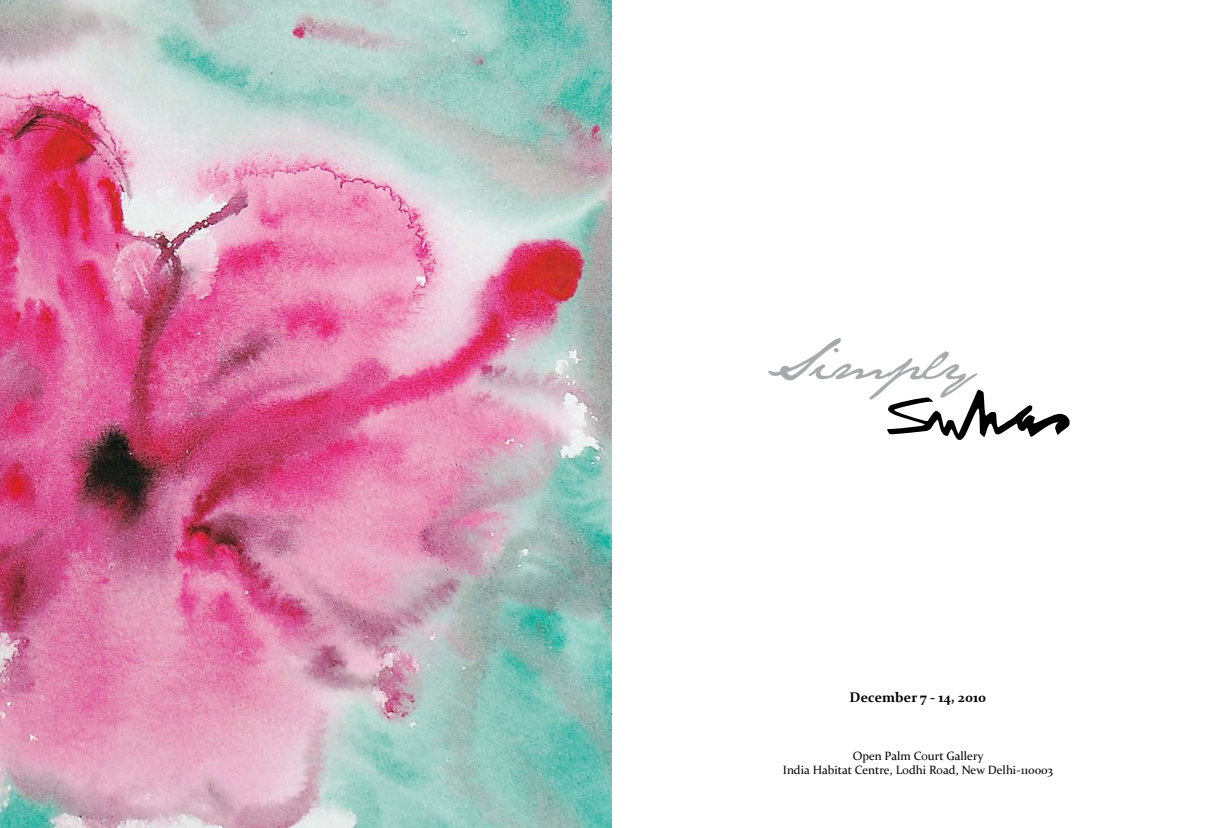
<style>
.page{position:relative;width:1224px;height:828px;background:#fff}
.page>*{position:absolute;margin:0;border:0;box-sizing:border-box;transform-origin:0 0}
.t1{font:46.8px "Jane Austen";color:#a7a9ac}
.t2{font:700 14px "Constantia";color:#000}
.t3{font:12px/14.4px "Constantia";color:#000;text-align:center}
</style>
<div class="page">
<svg style="left:887px;top:390px;width:183px;height:50px"></svg>
<img style="left:0;top:0;width:612px;height:828px">
<h1 class="t1" style="left:766px;top:335px;width:210px">Simply</h1>
<p class="t2" style="left:850px;top:688px;width:138px">December 7 - 14, 2010</p>
<p class="t3" style="left:783px;top:748px;width:272px">Open Palm Court Gallery<br>India Habitat Centre, Lodhi Road, New Delhi-110003</p>
</div>
